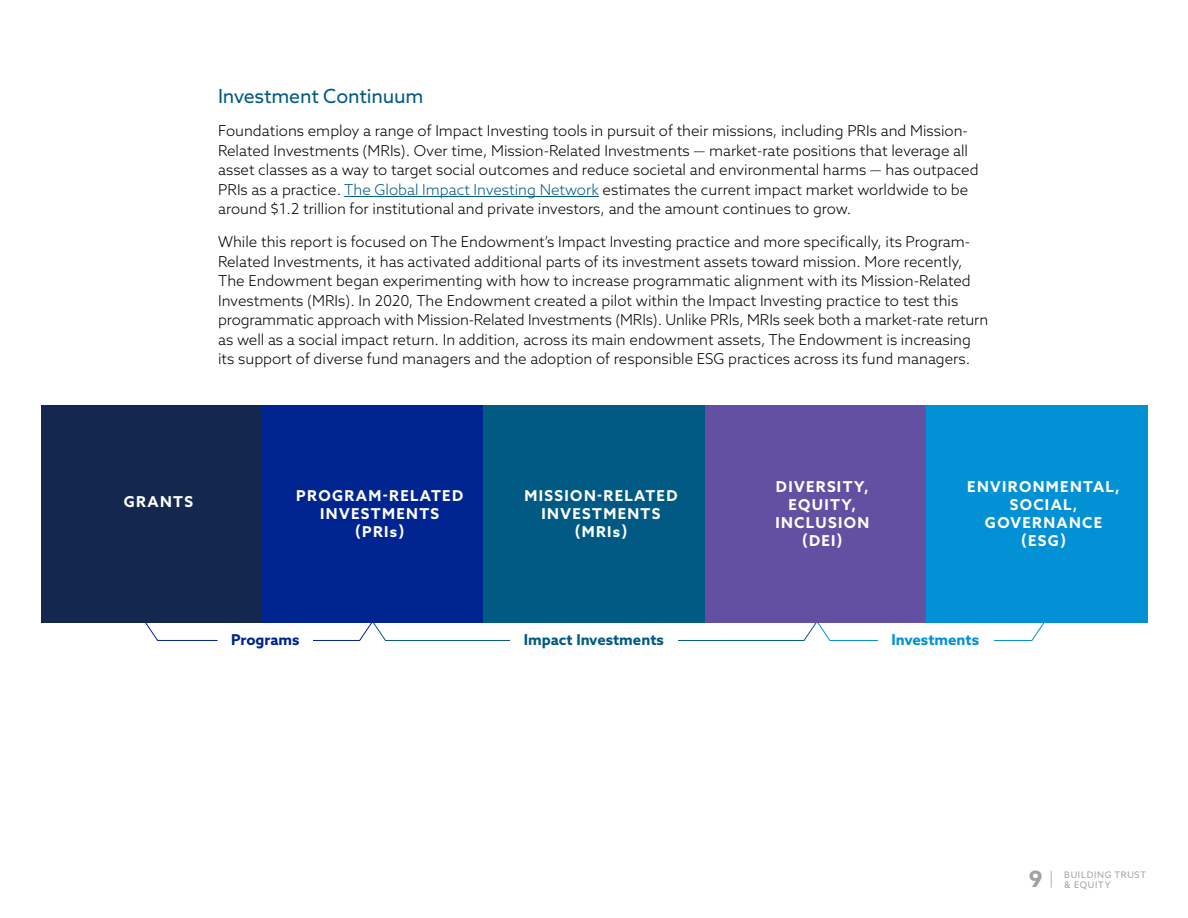
<style>
.page{position:relative;width:1188px;height:918px;background:#fff}
.page>*{position:absolute;margin:0;border:0;box-sizing:border-box;transform-origin:0 0}
.Headline_2{font:19.5px "Azo Sans";letter-spacing:-.01em;color:#005a84}
.Body{font:300 15px/19.5px "Azo Sans";color:#000}
.Chart_heading{font:700 15px/18px "Azo Sans";letter-spacing:.09em;color:#fff;text-align:center}
.Body-2{font:700 15px "Azo Sans";color:#005a84}
.Body-3{font:700 15px "Azo Sans";color:#0291d4}
.Body-4{font:700 15px "Azo Sans";color:#002590}
.t1{font:9px/10.8px "Azo Sans";letter-spacing:.08em;color:#a2a2a2;text-align:center}
.s1{color:#005a84}
.s2{font-weight:700;font-size:22.5px}
.s3{font-weight:300;font-size:16.5px}
</style>
<div class="page">
<svg style="left:994px;top:622px;width:52px;height:19px"></svg>
<svg style="left:678px;top:622px;width:200px;height:19px"></svg>
<svg style="left:313px;top:622px;width:225px;height:19px"></svg>
<div style="left:41px;top:405px;width:221px;height:217px;background:#14274e"></div>
<div style="left:262px;top:405px;width:222px;height:217px;background:#002590"></div>
<div style="left:484px;top:405px;width:221px;height:217px;background:#005a84"></div>
<div style="left:705px;top:405px;width:221px;height:217px;background:#6350a2"></div>
<div style="left:926px;top:405px;width:222px;height:217px;background:#0291d4"></div>
<svg style="left:144px;top:621px;width:74px;height:20px"></svg>
<hr style="left:344px;top:196px;width:255px;height:1px;background:#005a84">
<p class="Headline_2" style="left:218px;top:83px;width:207px">Investment Continuum</p>
<p class="Body" style="left:218px;top:121px;width:762px">Foundations employ a range of Impact Investing tools in pursuit of their missions, including PRIs and Mission-Related Investments (MRIs). Over time, Mission-Related Investments — market-rate positions that leverage all asset classes as a way to target social outcomes and reduce societal and environmental harms — has outpaced PRIs as a practice. <span class="s1">The Global Impact Investing Network</span> estimates the current impact market worldwide to be around $1.2 trillion for institutional and private investors, and the amount continues to grow.</p>
<p class="Body" style="left:218px;top:232px;width:772px">While this report is focused on The Endowment’s Impact Investing practice and more specifically, its Program-Related Investments, it has activated additional parts of its investment assets toward mission. More recently, The Endowment began experimenting with how to increase programmatic alignment with its Mission-Related Investments (MRIs). In 2020, The Endowment created a pilot within the Impact Investing practice to test this programmatic approach with Mission-Related Investments (MRIs). Unlike PRIs, MRIs seek both a market-rate return as well as a social impact return. In addition, across its main endowment assets, The Endowment is increasing its support of diverse fund managers and the adoption of responsible ESG practices across its fund managers.</p>
<p class="Chart_heading" style="left:124px;top:492px;width:71px">GRANTS</p>
<p class="Chart_heading" style="left:296px;top:487px;width:168px">PROGRAM-RELATED<br>INVESTMENTS (PRIs)</p>
<p class="Chart_heading" style="left:525px;top:487px;width:154px">MISSION-RELATED<br>INVESTMENTS (MRIs)</p>
<p class="Chart_heading" style="left:775px;top:478px;width:95px">DIVERSITY,<br>EQUITY,<br>INCLUSION (DEI)</p>
<p class="Chart_heading" style="left:967px;top:478px;width:154px">ENVIRONMENTAL,<br>SOCIAL,<br>GOVERNANCE (ESG)</p>
<p class="Body-4" style="left:231px;top:630px;width:70px">Programs</p>
<p class="Body-2" style="left:524px;top:630px;width:142px">Impact Investments</p>
<p class="Body-3" style="left:892px;top:630px;width:89px">Investments</p>
<p class="t1" style="left:1029px;top:869px;width:119px"><span class="s2">9</span> <span class="s3">|</span> BUILDING TRUST &amp; EQUITY</p>
</div>
